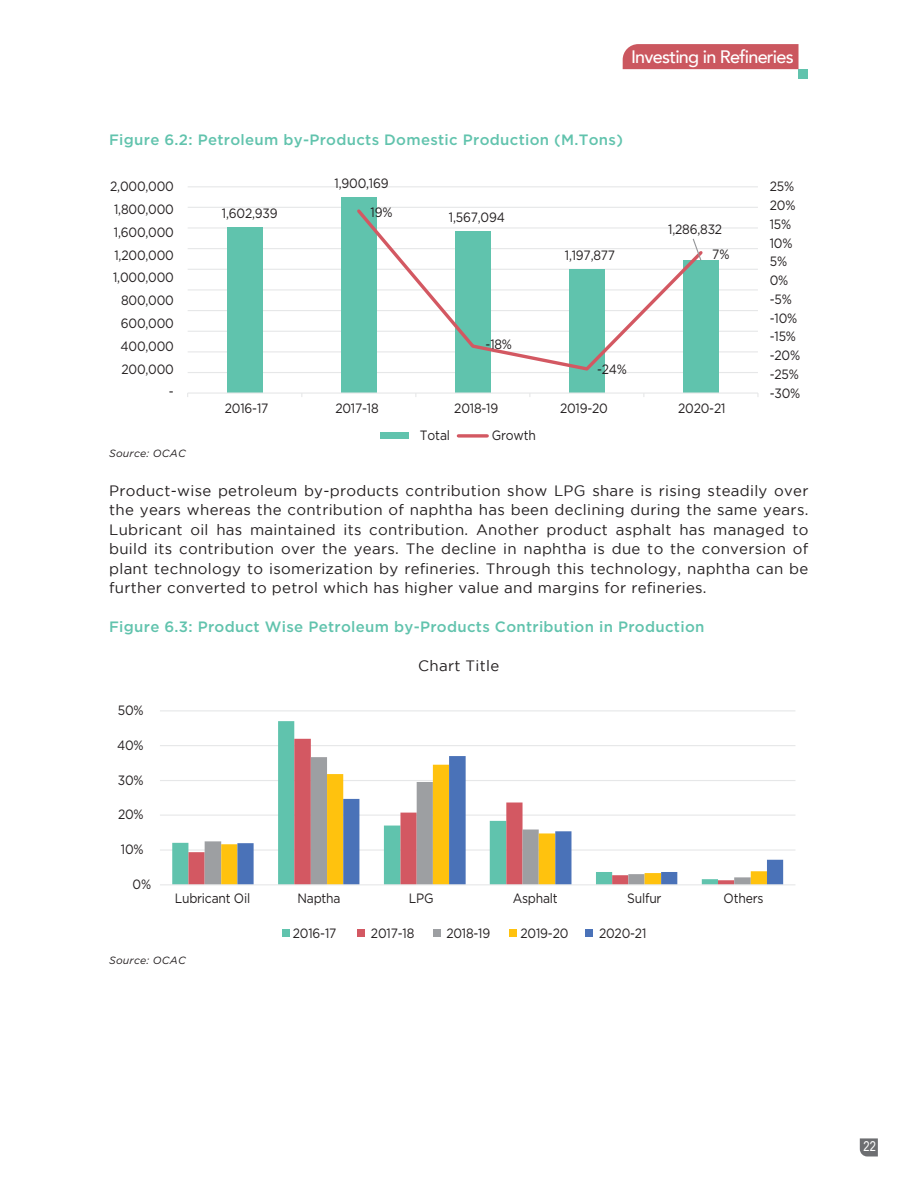
<style>
.page{position:relative;width:918px;height:1188px;background:#fff}
.page>*{position:absolute;margin:0;border:0;box-sizing:border-box;transform-origin:0 0}
.t1{font:500 18px "Avenir";letter-spacing:-.04em;color:#fff}
.t2{font:15px/19.5px "Gotham";letter-spacing:.02em;color:#231f20;text-align:justify}
.t3{font:500 15px "Gotham";letter-spacing:.02em;color:#61c3ad}
.t4{font:13.5px/18.8px "Gotham";letter-spacing:-.015em;color:#231f20;text-align:right;scale:.9 1}
.t5{font:13.5px "Arial Narrow";color:#fff}
.t6{font:italic 10.5px "Gotham";letter-spacing:.02em;color:#231f20}
</style>
<div class="page">
<div style="left:623px;top:44px;width:176px;height:25px;background:#cb575f"></div>
<div style="left:799px;top:69px;width:9px;height:10px;background:#61c3ad"></div>
<svg style="left:860px;top:1138px;width:18px;height:18px"></svg>
<hr style="left:188px;top:372px;width:570px;height:1px;background:#e6e7e8">
<hr style="left:188px;top:351px;width:570px;height:1px;background:#e6e7e8">
<hr style="left:188px;top:331px;width:570px;height:1px;background:#e6e7e8">
<hr style="left:188px;top:310px;width:570px;height:1px;background:#e6e7e8">
<hr style="left:188px;top:289px;width:570px;height:1px;background:#e6e7e8">
<hr style="left:188px;top:269px;width:570px;height:1px;background:#e6e7e8">
<hr style="left:188px;top:248px;width:570px;height:1px;background:#e6e7e8">
<hr style="left:188px;top:227px;width:570px;height:2px;background:#e6e7e8">
<hr style="left:188px;top:207px;width:570px;height:1px;background:#e6e7e8">
<hr style="left:188px;top:186px;width:570px;height:1px;background:#e6e7e8">
<div style="left:683px;top:260px;width:36px;height:133px;background:#60c3ad"></div>
<div style="left:569px;top:270px;width:36px;height:123px;background:#60c3ad"></div>
<div style="left:455px;top:231px;width:36px;height:162px;background:#60c3ad"></div>
<div style="left:341px;top:197px;width:36px;height:196px;background:#60c3ad"></div>
<div style="left:227px;top:228px;width:36px;height:165px;background:#60c3ad"></div>
<hr style="left:188px;top:392px;width:570px;height:2px;background:#e6e7e8">
<svg style="left:357px;top:209px;width:349px;height:162px"></svg>
<svg style="left:692px;top:237px;width:10px;height:25px"></svg>
<div style="left:380px;top:433px;width:29px;height:6px;background:#60c3ad"></div>
<svg style="left:458px;top:434px;width:29px;height:4px"></svg>
<hr style="left:160px;top:849px;width:635px;height:2px;background:#e6e7e8">
<hr style="left:160px;top:815px;width:635px;height:1px;background:#e6e7e8">
<hr style="left:160px;top:780px;width:635px;height:1px;background:#e6e7e8">
<hr style="left:160px;top:745px;width:635px;height:1px;background:#e6e7e8">
<hr style="left:160px;top:710px;width:635px;height:1px;background:#e6e7e8">
<svg style="left:172px;top:721px;width:139px;height:163px"></svg>
<svg style="left:188px;top:739px;width:123px;height:145px"></svg>
<svg style="left:205px;top:757px;width:32px;height:127px"></svg>
<svg style="left:221px;top:765px;width:16px;height:119px"></svg>
<svg style="left:237px;top:756px;width:546px;height:128px"></svg>
<hr style="left:160px;top:884px;width:635px;height:1px;background:#e6e7e8">
<div style="left:282px;top:929px;width:7px;height:8px;background:#60c3ad"></div>
<div style="left:358px;top:929px;width:7px;height:8px;background:#d35862"></div>
<div style="left:433px;top:929px;width:8px;height:8px;background:#9d9fa2"></div>
<div style="left:509px;top:929px;width:8px;height:8px;background:#ffc20e"></div>
<div style="left:585px;top:929px;width:7px;height:8px;background:#4a72b8"></div>
<p class="t1" style="left:631px;top:41px;width:164px">Investing in Refineries</p>
<p class="t3" style="left:109px;top:130px;width:515px">Figure 6.2: Petroleum by-Products Domestic Production (M.Tons)</p>
<p class="t4" style="left:110px;top:175px;width:72px;line-height:22.8px">2,000,000<br>1,800,000<br>1,600,000<br>1,200,000<br>1,000,000<br>800,000<br>600,000<br>400,000<br>200,000<br>-</p>
<p class="t4" style="left:222px;top:204px;width:63px">1,602,939</p>
<p class="t4" style="left:225px;top:399px;width:50px">2016-17</p>
<p class="t4" style="left:335px;top:174px;width:62px">1,900,169</p>
<p class="t4" style="left:371px;top:203px;width:26px">19%</p>
<p class="t4" style="left:449px;top:208px;width:64px">1,567,094</p>
<p class="t4" style="left:486px;top:334px;width:31px">-18%</p>
<p class="t4" style="left:565px;top:246px;width:57px">1,197,877</p>
<p class="t4" style="left:597px;top:359px;width:35px">-24%</p>
<p class="t4" style="left:668px;top:220px;width:61px">1,286,832</p>
<p class="t4" style="left:712px;top:244px;width:21px">7%</p>
<p class="t4" style="left:335px;top:399px;width:50px">2017-18</p>
<p class="t4" style="left:454px;top:399px;width:50px">2018-19</p>
<p class="t4" style="left:560px;top:399px;width:55px">2019-20</p>
<p class="t4" style="left:678px;top:399px;width:54px">2020-21</p>
<p class="t4" style="left:420px;top:426px;width:35px">Total</p>
<p class="t4" style="left:492px;top:426px;width:51px">Growth</p>
<p class="t4" style="left:770px;top:177px;width:36px;text-align:left">25%<br>20%<br>15%<br>10%<br>5%<br>0% -5% -10% -15% -20% -25% -30%</p>
<p class="t6" style="left:109px;top:446px;width:78px">Source: OCAC</p>
<p class="t2" style="left:109px;top:481px;width:701px">Product-wise petroleum by-products contribution show LPG share is rising steadily over the years whereas the contribution of naphtha has been declining during the same years.<br>Lubricant oil has maintained its contribution. Another product asphalt has managed to build its contribution over the years. The decline in naphtha is due to the conversion of plant technology to isomerization by refineries. Through this technology, naphtha can be further converted to petrol which has higher value and margins for refineries.</p>
<p class="t3" style="left:109px;top:617px;width:597px">Figure 6.3: Product Wise Petroleum by-Products Contribution in Production</p>
<p class="t2" style="left:418px;top:656px;width:83px">Chart Title</p>
<p class="t4" style="left:118px;top:701px;width:30px">50%</p>
<p class="t4" style="left:117px;top:736px;width:31px">40%</p>
<p class="t4" style="left:118px;top:770px;width:30px">30%</p>
<p class="t4" style="left:118px;top:805px;width:30px">20%</p>
<p class="t4" style="left:121px;top:840px;width:27px">10%</p>
<p class="t4" style="left:133px;top:874px;width:22px">0%</p>
<p class="t4" style="left:175px;top:889px;width:85px">Lubricant Oil</p>
<p class="t4" style="left:297px;top:889px;width:49px">Naptha</p>
<p class="t4" style="left:409px;top:889px;width:29px">LPG</p>
<p class="t4" style="left:513px;top:889px;width:52px">Asphalt</p>
<p class="t4" style="left:627px;top:889px;width:40px">Sulfur</p>
<p class="t4" style="left:724px;top:889px;width:46px">Others</p>
<p class="t4" style="left:293px;top:924px;width:50px">2016-17</p>
<p class="t4" style="left:371px;top:924px;width:50px">2017-18</p>
<p class="t4" style="left:446px;top:924px;width:50px">2018-19</p>
<p class="t4" style="left:521px;top:924px;width:55px">2019-20</p>
<p class="t4" style="left:599px;top:924px;width:54px">2020-21</p>
<p class="t6" style="left:109px;top:953px;width:78px">Source: OCAC</p>
<p class="t5" style="left:864px;top:1137px;width:14px">22</p>
</div>
